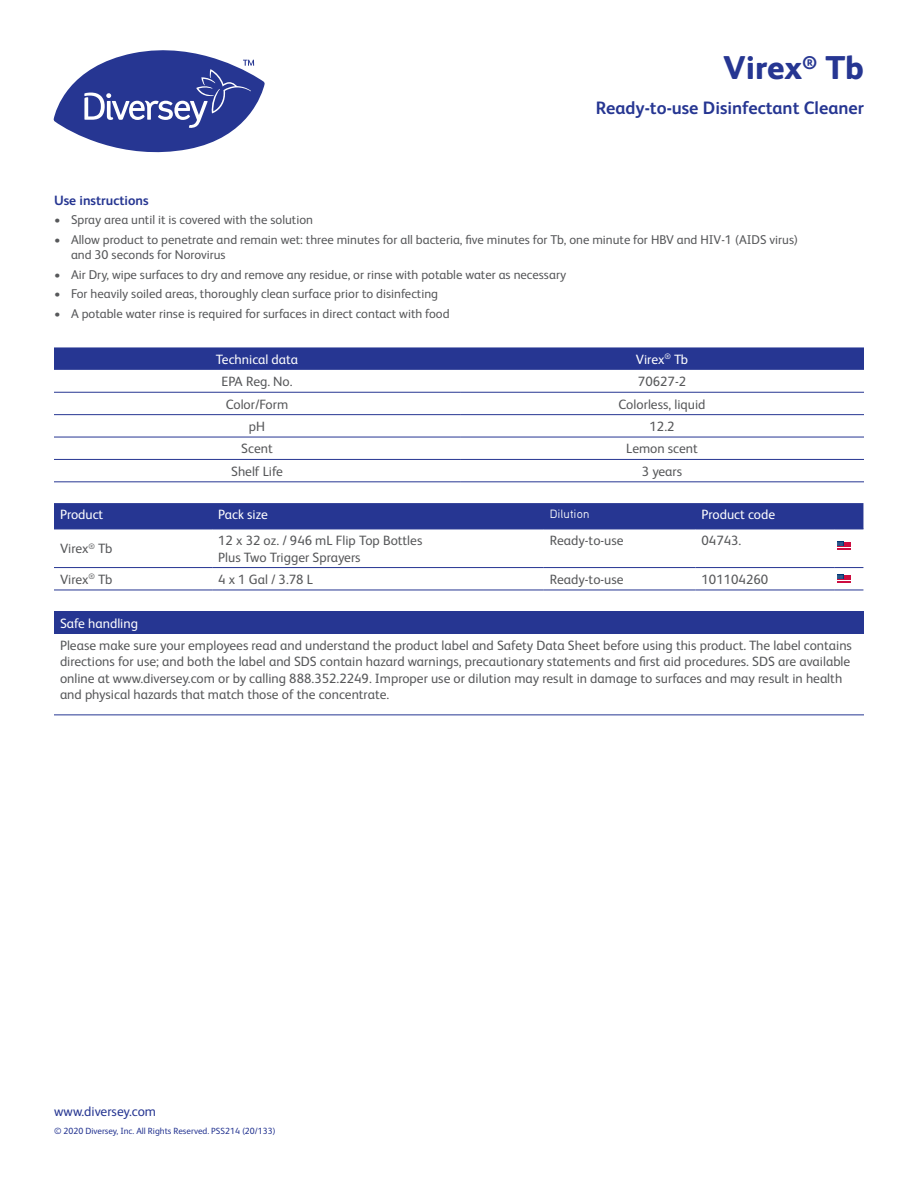
<style>
.page{position:relative;width:918px;height:1188px;background:#fff}
.page>*{position:absolute;margin:0;border:0;box-sizing:border-box;transform-origin:0 0}
.t1{font:800 33px "FS Albert Pro";color:#263692}
.t2{font:700 18px "FS Albert Pro";color:#263692}
.t3{font:13.5px/16.2px "FS Albert Pro";color:#57585a}
.t4{font:13.5px "FS Albert Pro";color:#fff}
.t5{font:13.5px "FS Albert Pro";color:#263692}
.t6{font:700 13.5px "FS Albert Pro";color:#263692}
.t7{font:12.75px/15.3px "FS Albert Pro";color:#57585a}
.t8{font:12px "Aaux Pro OT";letter-spacing:.005em;color:#fff}
.t9{font:9px "FS Albert Pro";color:#263692}
</style>
<div class="page">
<hr style="left:54px;top:567px;width:158px;height:1px;background:#263692">
<hr style="left:212px;top:567px;width:332px;height:1px;background:#263692">
<hr style="left:544px;top:567px;width:152px;height:1px;background:#263692">
<hr style="left:696px;top:567px;width:139px;height:1px;background:#263692">
<svg style="left:835px;top:567px;width:28px;height:1px"></svg>
<hr style="left:54px;top:590px;width:158px;height:1px;background:#263692">
<hr style="left:212px;top:590px;width:332px;height:1px;background:#263692">
<hr style="left:544px;top:590px;width:152px;height:1px;background:#263692">
<hr style="left:696px;top:590px;width:139px;height:1px;background:#263692">
<svg style="left:835px;top:590px;width:28px;height:1px"></svg>
<svg style="left:54px;top:503px;width:809px;height:27px;background:#2b3a94"></svg>
<div style="left:54px;top:611px;width:810px;height:23px;background:#263692"></div>
<hr style="left:54px;top:714px;width:810px;height:1px;background:#263692">
<svg style="left:837px;top:542px;width:13px;height:8px"></svg>
<svg style="left:837px;top:575px;width:13px;height:8px"></svg>
<svg style="left:54px;top:347px;width:810px;height:23px;background:#2b3b94"></svg>
<hr style="left:54px;top:392px;width:406px;height:1px;background:#263692">
<hr style="left:460px;top:392px;width:404px;height:1px;background:#263692">
<hr style="left:54px;top:414px;width:406px;height:1px;background:#263692">
<hr style="left:460px;top:414px;width:404px;height:1px;background:#263692">
<hr style="left:54px;top:437px;width:406px;height:1px;background:#263692">
<hr style="left:460px;top:437px;width:404px;height:1px;background:#263692">
<hr style="left:54px;top:459px;width:406px;height:1px;background:#263692">
<hr style="left:460px;top:459px;width:404px;height:1px;background:#263692">
<hr style="left:54px;top:481px;width:406px;height:1px;background:#263692">
<hr style="left:460px;top:481px;width:404px;height:1px;background:#263692">
<svg style="left:53px;top:50px;width:212px;height:103px"></svg>
<h1 class="t1" style="left:723px;top:42px;width:142px">Virex<sup>®</sup> Tb</h1>
<h2 class="t2" style="left:596px;top:96px;width:270px">Ready-to-use Disinfectant Cleaner</h2>
<p class="t6" style="left:54px;top:191px;width:96px">Use instructions</p>
<p class="t7" style="left:54px;top:211px;width:261px">• Spray area until it is covered with the solution</p>
<p class="t7" style="left:71px;top:231px;width:729px;text-indent:-17px">• Allow product to penetrate and remain wet: three minutes for all bacteria, five minutes for Tb, one minute for HBV and HIV-1 (AIDS virus) and 30 seconds for Norovirus</p>
<p class="t7" style="left:54px;top:266px;width:514px">• Air Dry, wipe surfaces to dry and remove any residue, or rinse with potable water as necessary</p>
<p class="t7" style="left:54px;top:285px;width:386px">• For heavily soiled areas, thoroughly clean surface prior to disinfecting</p>
<p class="t7" style="left:54px;top:305px;width:397px">• A potable water rinse is required for surfaces in direct contact with food</p>
<p class="t4" style="left:216px;top:350px;width:84px">Technical data</p>
<p class="t4" style="left:636px;top:350px;width:54px">Virex<sup>®</sup> Tb</p>
<p class="t3" style="left:222px;top:373px;width:73px">EPA Reg. No.</p>
<p class="t3" style="left:638px;top:373px;width:50px">70627-2</p>
<p class="t3" style="left:226px;top:395px;width:64px">Color/Form</p>
<p class="t3" style="left:619px;top:395px;width:88px">Colorless, liquid</p>
<p class="t3" style="left:249px;top:417px;width:18px">pH</p>
<p class="t3" style="left:650px;top:417px;width:27px">12.2</p>
<p class="t3" style="left:241px;top:440px;width:33px">Scent</p>
<p class="t3" style="left:626px;top:440px;width:73px">Lemon scent</p>
<p class="t3" style="left:231px;top:462px;width:53px">Shelf Life</p>
<p class="t3" style="left:642px;top:462px;width:42px">3 years</p>
<p class="t4" style="left:60px;top:505px;width:45px">Product</p>
<p class="t4" style="left:218px;top:505px;width:51px">Pack size</p>
<p class="t8" style="left:550px;top:507px;width:41px">Dilution</p>
<p class="t4" style="left:702px;top:505px;width:75px">Product code</p>
<p class="t3" style="left:60px;top:540px;width:54px">Virex<sup>®</sup> Tb</p>
<p class="t3" style="left:218px;top:532px;width:206px">12 x 32 oz. / 946 mL Flip Top Bottles<br>Plus Two Trigger Sprayers</p>
<p class="t3" style="left:550px;top:532px;width:75px">Ready-to-use</p>
<p class="t3" style="left:702px;top:532px;width:41px">04743.</p>
<p class="t3" style="left:60px;top:570px;width:54px">Virex<sup>®</sup> Tb</p>
<p class="t3" style="left:218px;top:570px;width:96px">4 x 1 Gal / 3.78 L</p>
<p class="t3" style="left:550px;top:570px;width:75px">Ready-to-use</p>
<p class="t3" style="left:702px;top:570px;width:68px">101104260</p>
<p class="t4" style="left:60px;top:614px;width:80px">Safe handling</p>
<p class="t3" style="left:60px;top:637px;width:794px">Please make sure your employees read and understand the product label and Safety Data Sheet before using this product. The label contains directions for use; and both the label and SDS contain hazard warnings, precautionary statements and first aid procedures. SDS are available online at www.diversey.com or by calling 888.352.2249. Improper use or dilution may result in damage to surfaces and may result in health and physical hazards that match those of the concentrate.</p>
<p class="t5" style="left:54px;top:1102px;width:104px">www.diversey.com</p>
<p class="t9" style="left:54px;top:1125px;width:223px">© 2020 Diversey, Inc. All Rights Reserved. PSS214 (20/133)</p>
</div>
